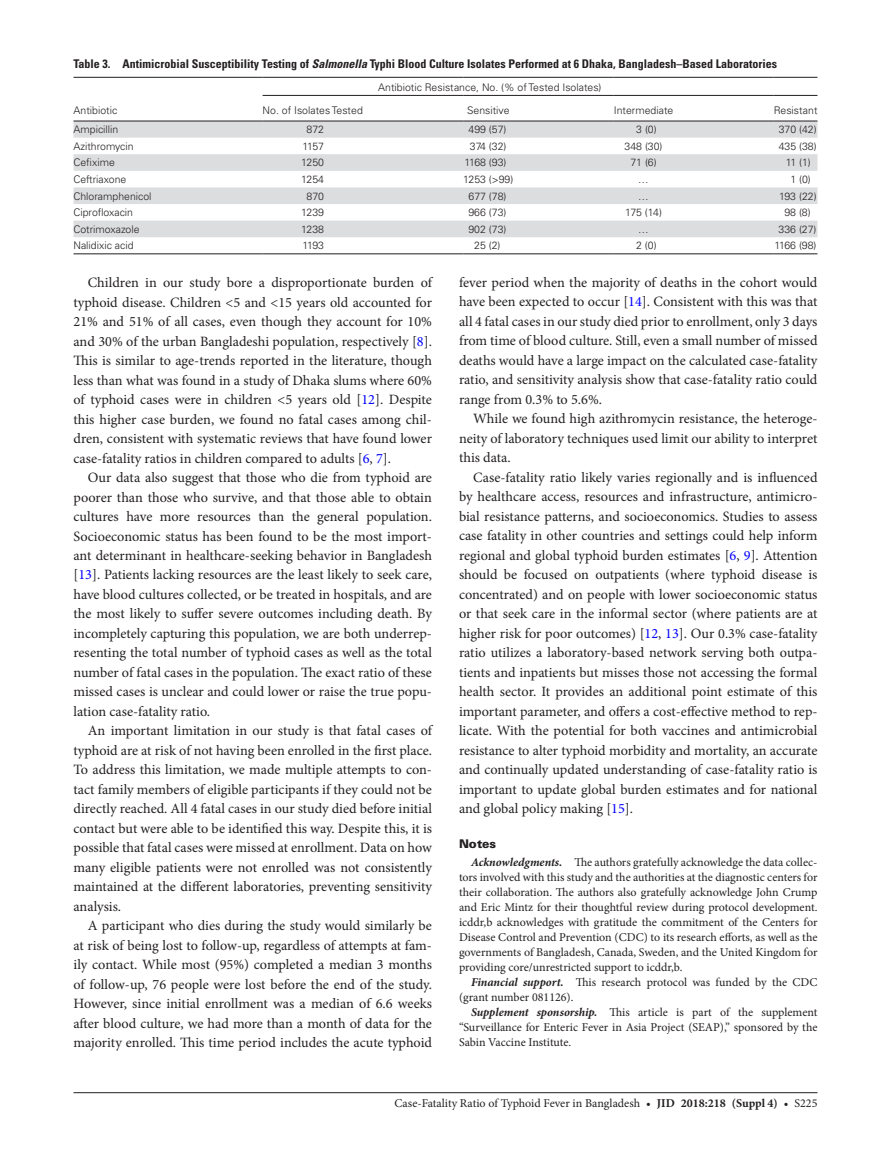
<style>
.page{position:relative;width:891px;height:1174px;background:#fff}
.page>*{position:absolute;margin:0;border:0;box-sizing:border-box;transform-origin:0 0}
.t1{font:14.25px/19.5px "Minion Pro";color:#231f20;text-align:justify}
.t2{font:12px/15px "Minion Pro";color:#231f20;text-align:justify}
.t3{font:700 condensed 12px "Univers LT Std";color:#231f20}
.t4{font:900 12px "Univers LT Std";color:#231f20}
.t5{font:300 10.5px "Univers LT Std";color:#231f20}
.s1{font-style:italic}
.s2{color:#00f}
.s3{font-weight:700;font-style:italic}
.s4{font-weight:700}
</style>
<div class="page">
<hr style="left:74px;top:1092px;width:744px;height:1px;background:#231f20">
<svg style="left:74px;top:122px;width:744px;height:115px;fill:#dcdddf"></svg>
<hr style="left:263px;top:77px;width:200px;height:1px;background:#231f20">
<hr style="left:463px;top:77px;width:151px;height:1px;background:#231f20">
<hr style="left:614px;top:77px;width:160px;height:1px;background:#231f20">
<hr style="left:774px;top:77px;width:44px;height:1px;background:#231f20">
<hr style="left:74px;top:253px;width:189px;height:1px;background:#231f20">
<hr style="left:263px;top:253px;width:200px;height:1px;background:#231f20">
<hr style="left:463px;top:253px;width:151px;height:1px;background:#231f20">
<hr style="left:614px;top:253px;width:160px;height:1px;background:#231f20">
<hr style="left:774px;top:253px;width:44px;height:1px;background:#231f20">
<hr style="left:263px;top:95px;width:200px;height:1px;background:#231f20">
<hr style="left:463px;top:95px;width:151px;height:1px;background:#231f20">
<hr style="left:614px;top:95px;width:160px;height:1px;background:#231f20">
<hr style="left:774px;top:95px;width:44px;height:1px;background:#231f20">
<hr style="left:263px;top:121px;width:200px;height:1px;background:#231f20">
<hr style="left:463px;top:121px;width:151px;height:1px;background:#231f20">
<hr style="left:614px;top:121px;width:160px;height:1px;background:#231f20">
<hr style="left:774px;top:121px;width:44px;height:1px;background:#231f20">
<hr style="left:74px;top:77px;width:189px;height:1px;background:#231f20">
<hr style="left:74px;top:121px;width:189px;height:1px;background:#231f20">
<p class="t3" style="left:74px;top:56px;width:705px">Table 3. Antimicrobial Susceptibility Testing of <span class="s1">Salmonella</span> Typhi Blood Culture Isolates Performed at 6 Dhaka, Bangladesh–Based Laboratories</p>
<p class="t5" style="left:74px;top:103px;width:45px">Antibiotic</p>
<p class="t5" style="left:378px;top:81px;width:225px">Antibiotic Resistance, No. (% of Tested Isolates)</p>
<p class="t5" style="left:263px;top:103px;width:102px">No. of Isolates Tested</p>
<p class="t5" style="left:467px;top:103px;width:44px">Sensitive</p>
<p class="t5" style="left:614px;top:103px;width:61px">Intermediate</p>
<p class="t5" style="left:774px;top:103px;width:45px">Resistant</p>
<p class="t5" style="left:74px;top:123px;width:46px">Ampicillin</p>
<p class="t5" style="left:307px;top:123px;width:19px">872</p>
<p class="t5" style="left:469px;top:123px;width:39px">499 (57)</p>
<p class="t5" style="left:636px;top:123px;width:22px">3 (0)</p>
<p class="t5" style="left:779px;top:123px;width:39px">370 (42)</p>
<p class="t5" style="left:73px;top:140px;width:62px">Azithromycin</p>
<p class="t5" style="left:302px;top:140px;width:23px">1157</p>
<p class="t5" style="left:470px;top:140px;width:38px">374 (32)</p>
<p class="t5" style="left:625px;top:140px;width:39px">348 (30)</p>
<p class="t5" style="left:779px;top:140px;width:39px">435 (38)</p>
<p class="t5" style="left:73px;top:156px;width:43px">Cefixime</p>
<p class="t5" style="left:301px;top:156px;width:24px">1250</p>
<p class="t5" style="left:464px;top:156px;width:44px">1168 (93)</p>
<p class="t5" style="left:630px;top:156px;width:28px">71 (6)</p>
<p class="t5" style="left:786px;top:156px;width:27px">11 (1)</p>
<p class="t5" style="left:73px;top:173px;width:54px">Ceftriaxone</p>
<p class="t5" style="left:301px;top:173px;width:24px">1254</p>
<p class="t5" style="left:463px;top:173px;width:52px">1253 (&gt;99)</p>
<p class="t5" style="left:638px;top:173px;width:12px">…</p>
<p class="t5" style="left:790px;top:173px;width:22px">1 (0)</p>
<p class="t5" style="left:73px;top:189px;width:80px">Chloramphenicol</p>
<p class="t5" style="left:307px;top:189px;width:19px">870</p>
<p class="t5" style="left:468px;top:189px;width:39px">677 (78)</p>
<p class="t5" style="left:638px;top:189px;width:12px">…</p>
<p class="t5" style="left:779px;top:189px;width:39px">193 (22)</p>
<p class="t5" style="left:73px;top:206px;width:61px">Ciprofloxacin</p>
<p class="t5" style="left:301px;top:206px;width:24px">1239</p>
<p class="t5" style="left:468px;top:206px;width:39px">966 (73)</p>
<p class="t5" style="left:625px;top:206px;width:38px">175 (14)</p>
<p class="t5" style="left:784px;top:206px;width:28px">98 (8)</p>
<p class="t5" style="left:73px;top:223px;width:68px">Cotrimoxazole</p>
<p class="t5" style="left:301px;top:223px;width:24px">1238</p>
<p class="t5" style="left:468px;top:223px;width:39px">902 (73)</p>
<p class="t5" style="left:638px;top:223px;width:12px">…</p>
<p class="t5" style="left:779px;top:223px;width:39px">336 (27)</p>
<p class="t5" style="left:73px;top:239px;width:62px">Nalidixic acid</p>
<p class="t5" style="left:302px;top:239px;width:23px">1193</p>
<p class="t5" style="left:474px;top:239px;width:28px">25 (2)</p>
<p class="t5" style="left:636px;top:239px;width:22px">2 (0)</p>
<p class="t5" style="left:775px;top:239px;width:44px">1166 (98)</p>
<p class="t1" style="left:74px;top:273px;width:360px;text-indent:14px">Children in our study bore a disproportionate burden of typhoid disease. Children &lt;5 and &lt;15 years old accounted for 21% and 51% of all cases, even though they account for 10% and 30% of the urban Bangladeshi population, respectively [<span class="s2">8</span>].<br>This is similar to age-trends reported in the literature, though less than what was found in a study of Dhaka slums where 60% of typhoid cases were in children &lt;5 years old [<span class="s2">12</span>]. Despite this higher case burden, we found no fatal cases among chil&shy;dren, consistent with systematic reviews that have found lower case-fatality ratios in children compared to adults [<span class="s2">6</span>, <span class="s2">7</span>].</p>
<p class="t1" style="left:74px;top:468px;width:360px;text-indent:14px">Our data also suggest that those who die from typhoid are poorer than those who survive, and that those able to obtain cultures have more resources than the general population.<br>Socioeconomic status has been found to be the most import&shy;ant determinant in healthcare-seeking behavior in Bangladesh [<span class="s2">13</span>]. Patients lacking resources are the least likely to seek care, have blood cultures collected, or be treated in hospitals, and are the most likely to suffer severe outcomes including death. By incompletely capturing this population, we are both underrep&shy;resenting the total number of typhoid cases as well as the total number of fatal cases in the population. The exact ratio of these missed cases is unclear and could lower or raise the true popu&shy;lation case-fatality ratio.</p>
<p class="t1" style="left:74px;top:721px;width:360px;text-indent:14px">An important limitation in our study is that fatal cases of typhoid are at risk of not having been enrolled in the first place.<br>To address this limitation, we made multiple attempts to con&shy;tact family members of eligible participants if they could not be directly reached. All 4 fatal cases in our study died before initial contact but were able to be identified this way. Despite this, it is possible that fatal cases were missed at enrollment. Data on how many eligible patients were not enrolled was not consistently maintained at the different laboratories, preventing sensitivity analysis.</p>
<p class="t1" style="left:74px;top:916px;width:360px;text-indent:14px">A participant who dies during the study would similarly be at risk of being lost to follow-up, regardless of attempts at fam&shy;ily contact. While most (95%) completed a median 3 months of follow-up, 76 people were lost before the end of the study.<br>However, since initial enrollment was a median of 6.6 weeks after blood culture, we had more than a month of data for the majority enrolled. This time period includes the acute typhoid</p>
<p class="t1" style="left:459px;top:273px;width:360px">fever period when the majority of deaths in the cohort would have been expected to occur [<span class="s2">14</span>]. Consistent with this was that all 4 fatal cases in our study died prior to enrollment, only 3 days from time of blood culture. Still, even a small number of missed deaths would have a large impact on the calculated case-fatality ratio, and sensitivity analysis show that case-fatality ratio could range from 0.3% to 5.6%.</p>
<p class="t1" style="left:459px;top:409px;width:360px;text-indent:14px">While we found high azithromycin resistance, the heteroge&shy;neity of laboratory techniques used limit our ability to interpret this data.</p>
<p class="t1" style="left:459px;top:468px;width:360px;text-indent:14px">Case-fatality ratio likely varies regionally and is influenced by healthcare access, resources and infrastructure, antimicro&shy;bial resistance patterns, and socioeconomics. Studies to assess case fatality in other countries and settings could help inform regional and global typhoid burden estimates [<span class="s2">6</span>, <span class="s2">9</span>]. Attention should be focused on outpatients (where typhoid disease is concentrated) and on people with lower socioeconomic status or that seek care in the informal sector (where patients are at higher risk for poor outcomes) [<span class="s2">12</span>, <span class="s2">13</span>]. Our 0.3% case-fatality ratio utilizes a laboratory-based network serving both outpa&shy;tients and inpatients but misses those not accessing the formal health sector. It provides an additional point estimate of this important parameter, and offers a cost-effective method to rep&shy;licate. With the potential for both vaccines and antimicrobial resistance to alter typhoid morbidity and mortality, an accurate and continually updated understanding of case-fatality ratio is important to update global burden estimates and for national and global policy making [<span class="s2">15</span>].</p>
<p class="t4" style="left:459px;top:836px;width:39px">Notes</p>
<p class="t2" style="left:459px;top:855px;width:360px;text-indent:12px"><span class="s3">Acknowledgments.</span> The authors gratefully acknowledge the data collec&shy;tors involved with this study and the authorities at the diagnostic centers for their collaboration. The authors also gratefully acknowledge John Crump and Eric Mintz for their thoughtful review during protocol development. icddr,b acknowledges with gratitude the commitment of the Centers for Disease Control and Prevention (CDC) to its research efforts, as well as the governments of Bangladesh, Canada, Sweden, and the United Kingdom for providing core/unrestricted support to icddr,b.</p>
<p class="t2" style="left:459px;top:975px;width:360px;text-indent:12px"><span class="s3">Financial support.</span> This research protocol was funded by the CDC (grant number 081126).</p>
<p class="t2" style="left:459px;top:1005px;width:360px;text-indent:12px"><span class="s3">Supplement sponsorship.</span> This article is part of the supplement “Surveillance for Enteric Fever in Asia Project (SEAP),” sponsored by the Sabin Vaccine Institute.</p>
<p class="t2" style="left:395px;top:1095px;width:424px">Case-Fatality Ratio of Typhoid Fever in Bangladesh • <span class="s4">JID 2018:218 (Suppl 4)</span> • S225</p>
</div>
